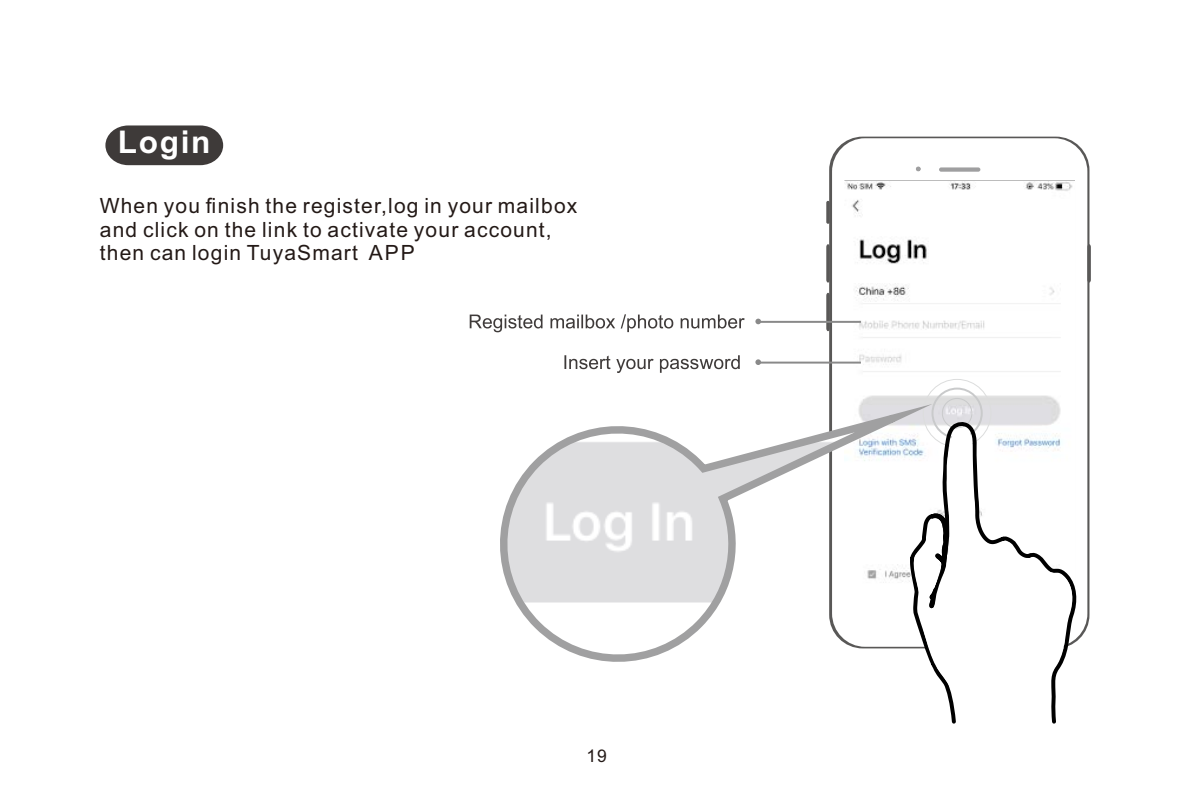
<style>
.page{position:relative;width:1191px;height:794px;background:#fff}
.page>*{position:absolute;margin:0;border:0;box-sizing:border-box;transform-origin:0 0}
.t1{font:700 31.5px "Arial";letter-spacing:.055em;color:#fff}
.t2{font:21px/23.4px "Arial";letter-spacing:.055em;color:#231916}
.t3{font:17.5px "Arial";color:#231916}
</style>
<div class="page">
<svg style="left:105px;top:125px;width:118px;height:40px;background:#504c4c"></svg>
<svg style="left:916px;top:166px;width:5px;height:6px"></svg>
<div style="left:939px;top:167px;width:41px;height:5px;background:#9f9fa0;border-radius:2px"></div>
<hr style="left:826px;top:201px;width:3px;height:23px;background:#595857;border-radius:2px">
<svg style="left:826px;top:244px;width:3px;height:38px"></svg>
<svg style="left:826px;top:293px;width:3px;height:38px"></svg>
<svg style="left:1087px;top:244px;width:3px;height:38px"></svg>
<svg style="left:470px;top:314px;width:274px;height:18px"></svg>
<svg style="left:564px;top:355px;width:175px;height:18px"></svg>
<img style="left:845px;top:181px;width:228px;height:222px">
<hr style="left:759px;top:361px;width:102px;height:2px;background:#898989">
<svg style="left:755px;top:359px;width:6px;height:6px"></svg>
<hr style="left:759px;top:321px;width:102px;height:2px;background:#898989">
<svg style="left:755px;top:319px;width:6px;height:5px"></svg>
<svg style="left:500px;top:390px;width:471px;height:272px"></svg>
<svg style="left:902px;top:454px;width:6px;height:176px"></svg>
<svg style="left:908px;top:403px;width:173px;height:321px"></svg>
<svg style="left:909px;top:426px;width:163px;height:268px"></svg>
<h1 class="t1" style="left:118px;top:130px;width:94px">Login</h1>
<p class="t2" style="left:100px;top:196px;width:479px">When you finish the register,log in your mailbox and click on the link to activate your account, then can login TuyaSmart APP</p>
<p class="t3" style="left:586px;top:749px;width:22px">19</p>
</div>
